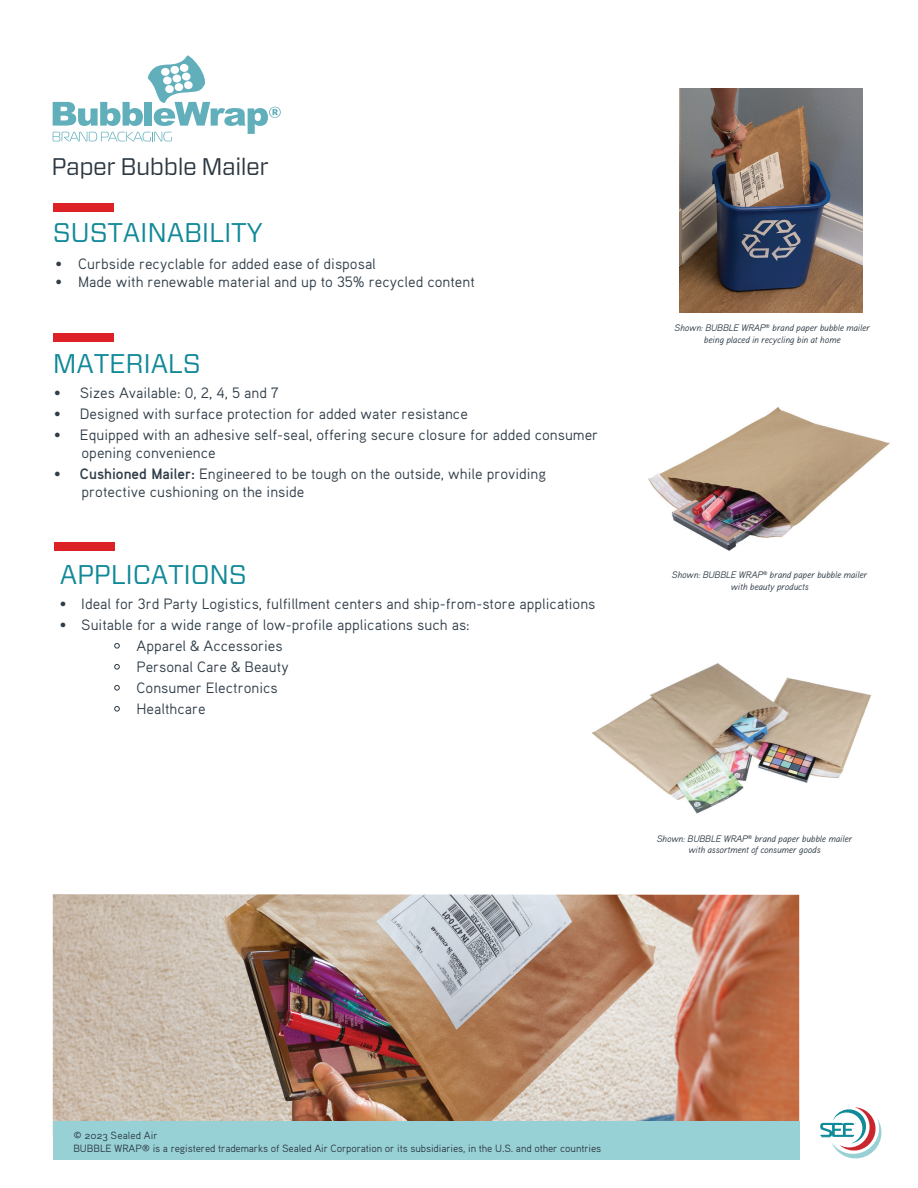
<style>
.page{position:relative;width:918px;height:1188px;background:#fff}
.page>*{position:absolute;margin:0;border:0;box-sizing:border-box;transform-origin:0 0}
.t1{font:27px "Forza";letter-spacing:-.01em;color:#118998}
.t2{font:24px "Forza";letter-spacing:-.02em;color:#2c3741}
.t3{font:15px/21px "Aaux Pro";color:#303d48}
.t4{font:10.5px/12.6px "Aaux Pro OSF";letter-spacing:-.01em;color:#2c3741}
.t5{font:9.45px/11.4px "Aaux Pro Italic OSF";letter-spacing:-.015em;color:#303d48;text-align:center}
.s1{font-weight:700}
</style>
<div class="page">
<img style="left:53px;top:894px;width:746px;height:227px">
<img style="left:648px;top:407px;width:242px;height:144px">
<div style="left:53px;top:1121px;width:746px;height:39px;background:#97d1d6"></div>
<svg style="left:820px;top:1107px;width:61px;height:51px"></svg>
<div style="left:54px;top:203px;width:60px;height:9px;background:#dc2127"></div>
<div style="left:54px;top:333px;width:60px;height:9px;background:#dc2127"></div>
<div style="left:54px;top:542px;width:60px;height:8px;background:#dc2127"></div>
<svg style="left:114px;top:643px;width:6px;height:5px"></svg>
<svg style="left:114px;top:664px;width:6px;height:5px"></svg>
<svg style="left:114px;top:685px;width:6px;height:5px"></svg>
<svg style="left:114px;top:706px;width:6px;height:5px"></svg>
<img style="left:680px;top:89px;width:183px;height:223px">
<img style="left:592px;top:663px;width:279px;height:151px">
<svg style="left:53px;top:56px;width:228px;height:85px"></svg>
<h2 class="t2" style="left:51px;top:150px;width:219px">Paper Bubble Mailer</h2>
<h1 class="t1" style="left:53px;top:214px;width:211px">SUSTAINABILITY</h1>
<p class="t3" style="left:55px;top:253px;width:322px">• Curbside recyclable for added ease of disposal</p>
<p class="t3" style="left:55px;top:271px;width:421px">• Made with renewable material and up to 35% recycled content</p>
<h1 class="t1" style="left:53px;top:345px;width:150px">MATERIALS</h1>
<p class="t3" style="left:54px;top:381px;width:226px">• Sizes Available: 0, 2, 4, 5 and 7</p>
<p class="t3" style="left:54px;top:402px;width:415px">• Designed with surface protection for added water resistance</p>
<p class="t3" style="left:82px;top:425px;width:518px;line-height:18px;text-indent:-27px">• Equipped with an adhesive self-seal, offering secure closure for added consumer opening convenience</p>
<p class="t3" style="left:82px;top:464px;width:466px;line-height:18px;text-indent:-27px">• <span class="s1">Cushioned Mailer:</span> Engineered to be tough on the outside, while providing protective cushioning on the inside</p>
<h1 class="t1" style="left:60px;top:556px;width:189px">APPLICATIONS</h1>
<p class="t3" style="left:60px;top:593px;width:537px">• Ideal for 3rd Party Logistics, fulfillment centers and ship-from-store applications</p>
<p class="t3" style="left:136px;top:614px;width:335px;text-indent:-77px">• Suitable for a wide range of low-profile applications such as:<br>Apparel &amp; Accessories<br>Personal Care &amp; Beauty<br>Consumer Electronics<br>Healthcare</p>
<p class="t5" style="left:675px;top:322px;width:197px">Shown: BUBBLE WRAP<sup>®</sup> brand paper bubble mailer being placed in recycling bin at home</p>
<p class="t5" style="left:672px;top:569px;width:197px">Shown: BUBBLE WRAP<sup>®</sup> brand paper bubble mailer with beauty products</p>
<p class="t5" style="left:657px;top:833px;width:197px">Shown: BUBBLE WRAP<sup>®</sup> brand paper bubble mailer with assortment of consumer goods</p>
<p class="t4" style="left:73px;top:1129px;width:529px">© 2023 Sealed Air<br>BUBBLE WRAP® is a registered trademarks of Sealed Air Corporation or its subsidiaries, in the U.S. and other countries</p>
</div>
